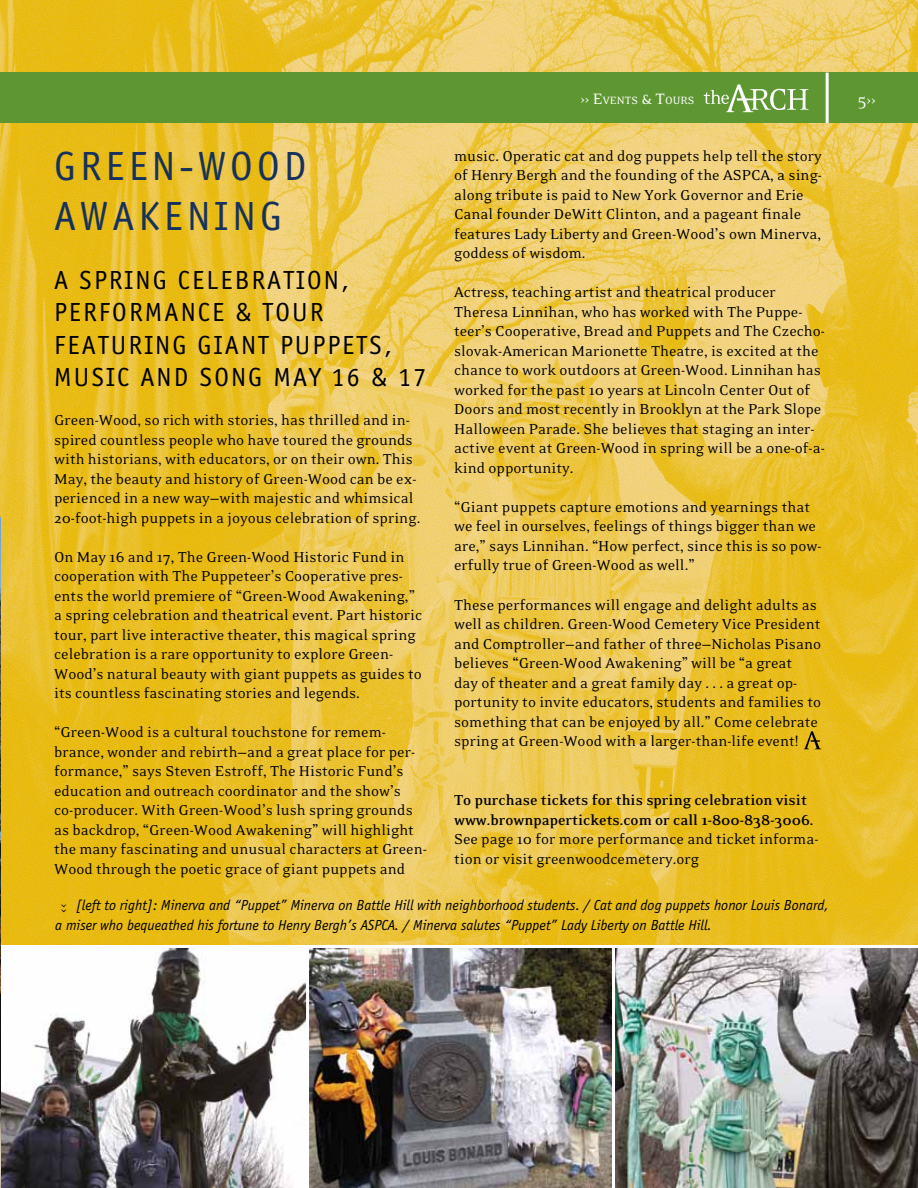
<style>
.page{position:relative;width:918px;height:1188px;background:#fff}
.page>*{position:absolute;margin:0;border:0;box-sizing:border-box;transform-origin:0 0}
.t1{font:42px/50.4px "Officina Sans";letter-spacing:.1em;color:#16325c}
.t2{font:27px/32.4px "Officina Sans";letter-spacing:.08em;color:#000}
.t3{font:18px "Eidetic Neo";color:#fff}
.t4{font:16.5px/19.5px "Eidetic Neo";color:#000}
.t5{font:700 16.5px/19.8px "Eidetic Neo";color:#000}
.t6{font:italic 15px/19.5px "Officina Sans";color:#000}
.t7{font:12.15px "Eidetic Neo";color:#fff}
.s1{font-size:17.25px}
</style>
<div class="page">
<img style="left:0;top:0;width:918px;height:945px">
<div style="left:0;top:73px;width:918px;height:50px;background:#5e9732"></div>
<hr style="left:826px;top:73px;width:3px;height:50px;background:#fff">
<svg style="left:704px;top:84px;width:105px;height:28px"></svg>
<img style="left:615px;top:948px;width:303px;height:240px">
<img style="left:309px;top:948px;width:303px;height:240px">
<img style="left:1px;top:948px;width:305px;height:240px">
<img style="left:0;top:518px;width:1px;height:670px">
<svg style="left:804px;top:731px;width:18px;height:18px"></svg>
<p class="t7" style="left:580px;top:95px;width:116px"><span class="s1">›› E</span>VENTS <span class="s1">&amp; T</span>OURS</p>
<p class="t3" style="left:858px;top:90px;width:20px">5››</p>
<p class="t4" style="left:454px;top:147px;width:369px">music. Operatic cat and dog puppets help tell the story of Henry Bergh and the founding of the ASPCA, a sing&shy;along tribute is paid to New York Governor and Erie Canal founder DeWitt Clinton, and a pageant finale features Lady Liberty and Green-Wood’s own Minerva, goddess of wisdom.</p>
<p class="t4" style="left:454px;top:283px;width:372px">Actress, teaching artist and theatrical producer Theresa Linnihan, who has worked with The Puppe&shy;teer’s Cooperative, Bread and Puppets and The Czecho&shy;slovak-American Marionette Theatre, is excited at the chance to work outdoors at Green-Wood. Linnihan has worked for the past 10 years at Lincoln Center Out of Doors and most recently in Brooklyn at the Park Slope Halloween Parade. She believes that staging an inter&shy;active event at Green-Wood in spring will be a one-of-a&shy;kind opportunity.</p>
<p class="t4" style="left:454px;top:498px;width:369px">“Giant puppets capture emotions and yearnings that we feel in ourselves, feelings of things bigger than we are,” says Linnihan. “How perfect, since this is so pow&shy;erfully true of Green-Wood as well.”</p>
<p class="t4" style="left:454px;top:595px;width:369px">These performances will engage and delight adults as well as children. Green-Wood Cemetery Vice President and Comptroller—and father of three—Nicholas Pisano believes “Green-Wood Awakening” will be “a great<br>day of theater and a great family day . . . a great op&shy;portunity to invite educators, students and families to something that can be enjoyed by all.” Come celebrate spring at Green-Wood with a larger-than-life event!</p>
<h1 class="t1" style="left:54px;top:141px;width:254px">GREEN-WOOD<br>AWAKENING</h1>
<h2 class="t2" style="left:54px;top:264px;width:138px">A SPRING CELE</h2>
<h2 class="t2" style="left:54px;top:264px;width:296px;text-indent:181px">BRATION,<br>PERFORMANCE &amp; TOU R<br>FEATURING</h2>
<h2 class="t2" style="left:54px;top:329px;width:374px;text-indent:144px">GIANT PUPPETS,<br>MUSIC AN D SONG MAY 16 &amp; 17</h2>
<p class="t4" style="left:54px;top:411px;width:368px">Green-Wood, so rich with stories, has thrilled and in&shy;spired countless people who have toured the grounds with historians, with educators, or on their own. This May, the beauty and history of Green-Wood can be ex&shy;perienced in a new way—with majestic and whimsical 20-foot-high puppets in a joyous celebration of spring.</p>
<p class="t4" style="left:54px;top:547px;width:370px">On May 16 and 17, The Green-Wood Historic Fund in cooperation with The Puppeteer’s Cooperative pres&shy;ents the world premiere of “Green-Wood Awakening,” a spring celebration and theatrical event. Part historic tour, part live interactive theater, this magical spring celebration is a rare opportunity to explore Green-Wood’s natural beauty with giant puppets as guides to its countless fascinating stories and legends.</p>
<p class="t4" style="left:54px;top:723px;width:374px">“Green-Wood is a cultural touchstone for remem&shy;brance, wonder and rebirth—and a great place for per&shy;formance,” says Steven Estroff, The Historic Fund’s education and outreach coordinator and the show’s co-producer. With Green-Wood’s lush spring grounds as backdrop, “Green-Wood Awakening” will highlight the many fascinating and unusual characters at Green-Wood through the poetic grace of giant puppets and</p>
<p class="t5" style="left:454px;top:790px;width:361px">To purchase tickets for this spring celebration visit www.brownpapertickets.com or call 1-800-838-3006.</p>
<p class="t4" style="left:454px;top:830px;width:366px">See page 10 for more performance and ticket informa&shy;tion or visit greenwoodcemetery.org</p>
<p class="t6" style="left:55px;top:896px;width:775px;text-indent:20px">[left to right]: Minerva and “Puppet” Minerva on Battle Hill with neighborhood students. / Cat and dog puppets honor Louis Bonard, a miser who bequeathed his fortune to Henry Bergh’s ASPCA. / Minerva salutes “Puppet” Lady Liberty on Battle Hill.</p>
<p class="t4" style="left:53px;top:913px;width:10px;rotate:-90deg">‹‹</p>
</div>
